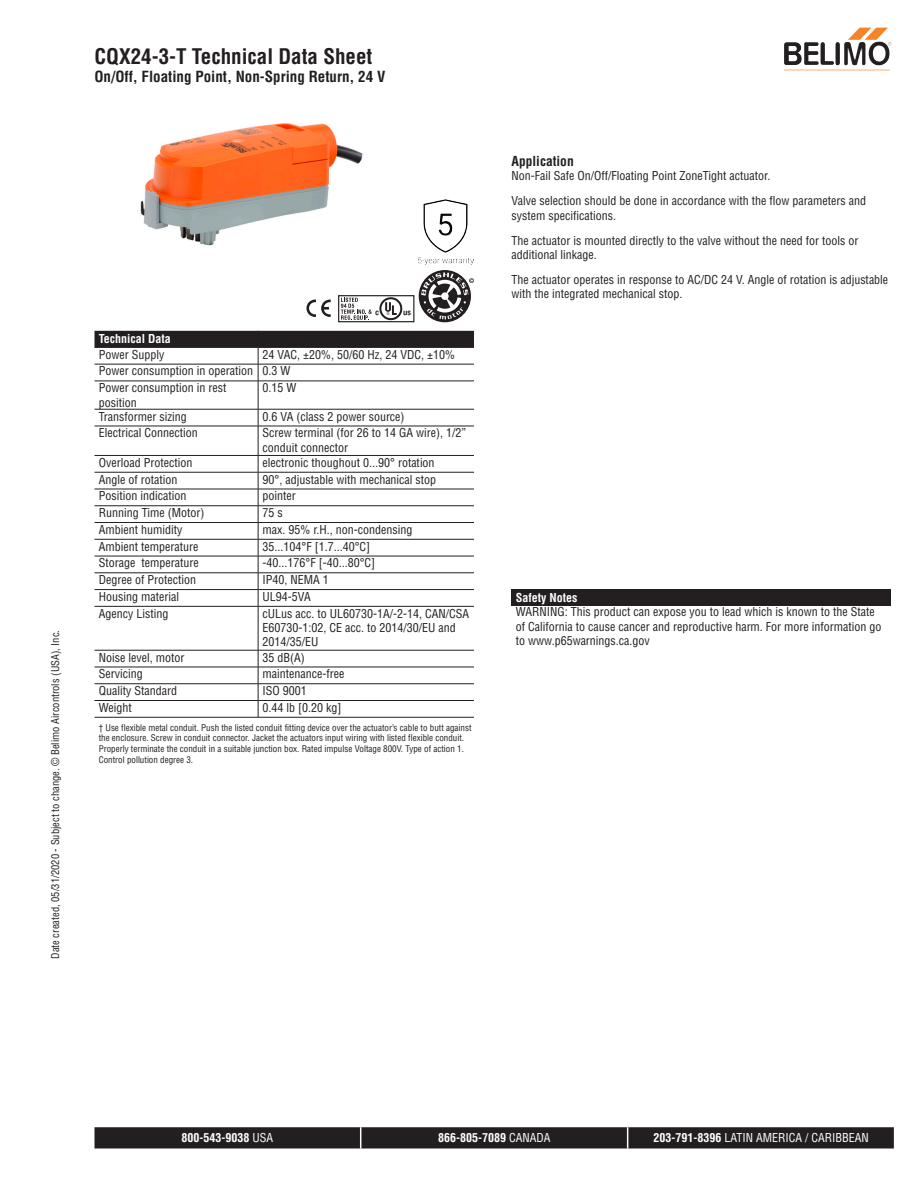
<style>
.page{position:relative;width:918px;height:1188px;background:#fff}
.page>*{position:absolute;margin:0;border:0;box-sizing:border-box;transform-origin:0 0}
.Header_AM{font:700 condensed 21px "Helvetica";color:#231f20}
.Subtext_AM{font:700 condensed 15px "Helvetica";color:#231f20}
.Subheader_AM{font:700 condensed 13.5px "Helvetica";color:#231f20}
.Tabletext_AM{font:condensed 12px/14.4px "Helvetica";color:#231f20}
.Description_AM{font:condensed 12px/14.4px "Helvetica";color:#231f20}
.Footer_AM_center{font:condensed 12px "Helvetica";color:#fff}
.Footer_AM_center-2{font:700 condensed 12px "Helvetica";color:#fff}
.Tableheader_AM{font:700 condensed 12px "Helvetica";color:#fff}
.t1{font:condensed 10.5px "Helvetica";color:#231f20}
.Tabletext_AM-2{font:condensed 9px/10.8px "Helvetica";color:#231f20}
.s1{font-weight:400}
.s2{font-weight:700}
</style>
<div class="page">
<img style="left:140px;top:123px;width:223px;height:187px">
<img style="left:419px;top:199px;width:55px;height:65px">
<div style="left:338px;top:295px;width:76px;height:27px;border:1px solid #231f20"></div>
<svg style="left:341px;top:297px;width:70px;height:23px"></svg>
<svg style="left:306px;top:300px;width:25px;height:17px"></svg>
<svg style="left:419px;top:270px;width:52px;height:52px"></svg>
<svg style="left:421px;top:272px;width:53px;height:47px"></svg>
<svg style="left:94px;top:331px;width:380px;height:275px"></svg>
<hr style="left:258px;top:607px;width:1px;height:43px;background:#231f20">
<svg style="left:258px;top:651px;width:1px;height:66px"></svg>
<hr style="left:94px;top:347px;width:164px;height:1px;background:#231f20">
<hr style="left:258px;top:347px;width:216px;height:1px;background:#231f20">
<hr style="left:94px;top:364px;width:164px;height:1px;background:#231f20">
<hr style="left:258px;top:364px;width:216px;height:1px;background:#231f20">
<hr style="left:94px;top:381px;width:164px;height:1px;background:#231f20">
<hr style="left:258px;top:381px;width:216px;height:1px;background:#231f20">
<hr style="left:94px;top:409px;width:164px;height:1px;background:#231f20">
<hr style="left:258px;top:409px;width:216px;height:1px;background:#231f20">
<hr style="left:94px;top:426px;width:164px;height:1px;background:#231f20">
<hr style="left:258px;top:426px;width:216px;height:1px;background:#231f20">
<hr style="left:94px;top:455px;width:164px;height:1px;background:#231f20">
<hr style="left:258px;top:455px;width:216px;height:1px;background:#231f20">
<hr style="left:94px;top:472px;width:164px;height:1px;background:#231f20">
<hr style="left:258px;top:472px;width:216px;height:1px;background:#231f20">
<hr style="left:94px;top:489px;width:164px;height:1px;background:#231f20">
<hr style="left:258px;top:489px;width:216px;height:1px;background:#231f20">
<hr style="left:94px;top:506px;width:164px;height:1px;background:#231f20">
<hr style="left:258px;top:506px;width:216px;height:1px;background:#231f20">
<hr style="left:94px;top:522px;width:164px;height:1px;background:#231f20">
<hr style="left:258px;top:522px;width:216px;height:1px;background:#231f20">
<hr style="left:94px;top:539px;width:164px;height:1px;background:#231f20">
<hr style="left:258px;top:539px;width:216px;height:1px;background:#231f20">
<hr style="left:94px;top:556px;width:164px;height:1px;background:#231f20">
<hr style="left:258px;top:556px;width:216px;height:1px;background:#231f20">
<hr style="left:94px;top:573px;width:164px;height:1px;background:#231f20">
<hr style="left:258px;top:573px;width:216px;height:1px;background:#231f20">
<hr style="left:94px;top:589px;width:164px;height:1px;background:#231f20">
<hr style="left:258px;top:589px;width:216px;height:1px;background:#231f20">
<hr style="left:94px;top:606px;width:164px;height:1px;background:#231f20">
<hr style="left:258px;top:606px;width:216px;height:1px;background:#231f20">
<hr style="left:94px;top:650px;width:164px;height:1px;background:#231f20">
<hr style="left:258px;top:650px;width:216px;height:1px;background:#231f20">
<hr style="left:94px;top:667px;width:164px;height:1px;background:#231f20">
<hr style="left:258px;top:667px;width:216px;height:1px;background:#231f20">
<hr style="left:94px;top:683px;width:164px;height:1px;background:#231f20">
<hr style="left:258px;top:683px;width:216px;height:1px;background:#231f20">
<hr style="left:94px;top:700px;width:164px;height:1px;background:#231f20">
<hr style="left:258px;top:700px;width:216px;height:1px;background:#231f20">
<hr style="left:94px;top:717px;width:164px;height:1px;background:#231f20">
<hr style="left:258px;top:717px;width:216px;height:1px;background:#231f20">
<div style="left:512px;top:589px;width:379px;height:16px;background:#231f20"></div>
<img style="left:847px;top:27px;width:41px;height:35px">
<svg style="left:94px;top:1127px;width:800px;height:22px;background:#2a2728"></svg>
<p class="Header_AM" style="left:94px;top:43px;width:279px">CQX24-3-T Technical Data Sheet</p>
<p class="Subtext_AM" style="left:94px;top:67px;width:292px">On/Off, Floating Point, Non-Spring Return, 24 V</p>
<p class="t1" style="left:49px;top:959px;width:330px;rotate:-90deg">Date created, 05/31/2020 - Subject to change. © Belimo Aircontrols (USA), Inc.</p>
<p class="Tableheader_AM" style="left:99px;top:332px;width:74px">Technical Data</p>
<p class="Tabletext_AM" style="left:99px;top:347px;width:67px">Power Supply</p>
<p class="Tabletext_AM" style="left:263px;top:347px;width:194px">24 VAC, ±20%, 50/60 Hz, 24 VDC, ±10%</p>
<p class="Tabletext_AM" style="left:99px;top:364px;width:156px">Power consumption in operation</p>
<p class="Tabletext_AM" style="left:263px;top:364px;width:29px">0.3 W</p>
<p class="Tabletext_AM" style="left:99px;top:381px;width:129px">Power consumption in rest position</p>
<p class="Tabletext_AM" style="left:263px;top:381px;width:35px">0.15 W</p>
<p class="Tabletext_AM" style="left:99px;top:409px;width:90px">Transformer sizing</p>
<p class="Tabletext_AM" style="left:263px;top:409px;width:143px">0.6 VA (class 2 power source)</p>
<p class="Tabletext_AM" style="left:99px;top:426px;width:100px">Electrical Connection</p>
<p class="Tabletext_AM" style="left:263px;top:426px;width:205px">Screw terminal (for 26 to 14 GA wire), 1/2” conduit connector</p>
<p class="Tabletext_AM" style="left:99px;top:455px;width:95px">Overload Protection</p>
<p class="Tabletext_AM" style="left:263px;top:455px;width:174px">electronic thoughout 0...90° rotation</p>
<p class="Tabletext_AM" style="left:99px;top:472px;width:80px">Angle of rotation</p>
<p class="Tabletext_AM" style="left:263px;top:472px;width:175px">90°, adjustable with mechanical stop</p>
<p class="Tabletext_AM" style="left:99px;top:489px;width:89px">Position indication</p>
<p class="Tabletext_AM" style="left:263px;top:489px;width:35px">pointer</p>
<p class="Tabletext_AM" style="left:99px;top:505px;width:107px">Running Time (Motor)</p>
<p class="Tabletext_AM" style="left:263px;top:505px;width:22px">75 s</p>
<p class="Tabletext_AM" style="left:99px;top:522px;width:85px">Ambient humidity</p>
<p class="Tabletext_AM" style="left:263px;top:522px;width:152px">max. 95% r.H., non-condensing</p>
<p class="Tabletext_AM" style="left:99px;top:539px;width:101px">Ambient temperature</p>
<p class="Tabletext_AM" style="left:263px;top:539px;width:109px">35...104°F [1.7...40°C]</p>
<p class="Tabletext_AM" style="left:99px;top:556px;width:101px">Storage temperature</p>
<p class="Tabletext_AM" style="left:263px;top:556px;width:114px">-40...176°F [-40...80°C]</p>
<p class="Tabletext_AM" style="left:99px;top:572px;width:99px">Degree of Protection</p>
<p class="Tabletext_AM" style="left:263px;top:572px;width:68px">IP40, NEMA 1</p>
<p class="Tabletext_AM" style="left:99px;top:589px;width:82px">Housing material</p>
<p class="Tabletext_AM" style="left:263px;top:589px;width:50px">UL94-5VA</p>
<p class="Tabletext_AM" style="left:99px;top:606px;width:71px">Agency Listing</p>
<p class="Tabletext_AM" style="left:263px;top:606px;width:208px">cULus acc. to UL60730-1A/-2-14, CAN/CSA<br>E60730-1:02, CE acc. to 2014/30/EU and<br>2014/35/EU</p>
<p class="Tabletext_AM" style="left:99px;top:650px;width:87px">Noise level, motor</p>
<p class="Tabletext_AM" style="left:263px;top:650px;width:44px">35 dB(A)</p>
<p class="Tabletext_AM" style="left:99px;top:667px;width:46px">Servicing</p>
<p class="Tabletext_AM" style="left:263px;top:667px;width:83px">maintenance-free</p>
<p class="Tabletext_AM" style="left:99px;top:683px;width:80px">Quality Standard</p>
<p class="Tabletext_AM" style="left:263px;top:683px;width:46px">ISO 9001</p>
<p class="Tabletext_AM" style="left:99px;top:700px;width:35px">Weight</p>
<p class="Tabletext_AM" style="left:263px;top:700px;width:80px">0.44 lb [0.20 kg]</p>
<p class="Tabletext_AM-2" style="left:99px;top:722px;width:374px">† Use flexible metal conduit. Push the listed conduit fitting device over the actuator’s cable to butt against the enclosure. Screw in conduit connector. Jacket the actuators input wiring with listed flexible conduit.<br>Properly terminate the conduit in a suitable junction box. Rated impulse Voltage 800V. Type of action 1.<br>Control pollution degree 3.</p>
<p class="Subheader_AM" style="left:512px;top:152px;width:64px">Application</p>
<p class="Description_AM" style="left:512px;top:168px;width:260px">Non-Fail Safe On/Off/Floating Point ZoneTight actuator.</p>
<p class="Description_AM" style="left:512px;top:193px;width:356px">Valve selection should be done in accordance with the flow parameters and system specifications.</p>
<p class="Description_AM" style="left:512px;top:233px;width:348px">The actuator is mounted directly to the valve without the need for tools or additional linkage.</p>
<p class="Description_AM" style="left:512px;top:272px;width:378px">The actuator operates in response to AC/DC 24 V. Angle of rotation is adjustable with the integrated mechanical stop.</p>
<p class="Tableheader_AM" style="left:516px;top:590px;width:63px">Safety Notes</p>
<p class="Tabletext_AM" style="left:516px;top:605px;width:367px">WARNING: This product can expose you to lead which is known to the State of California to cause cancer and reproductive harm. For more information go to www.p65warnings.ca.gov</p>
<p class="Footer_AM_center-2" style="left:181px;top:1130px;width:93px">800-543-9038 <span class="s1">USA</span></p>
<p class="Footer_AM_center-2" style="left:438px;top:1130px;width:114px">866-805-7089 <span class="s1">CANADA</span></p>
<p class="Footer_AM_center" style="left:653px;top:1130px;width:217px"><span class="s2">203-791-8396</span> LATIN AMERICA / CARIBBEAN</p>
</div>
